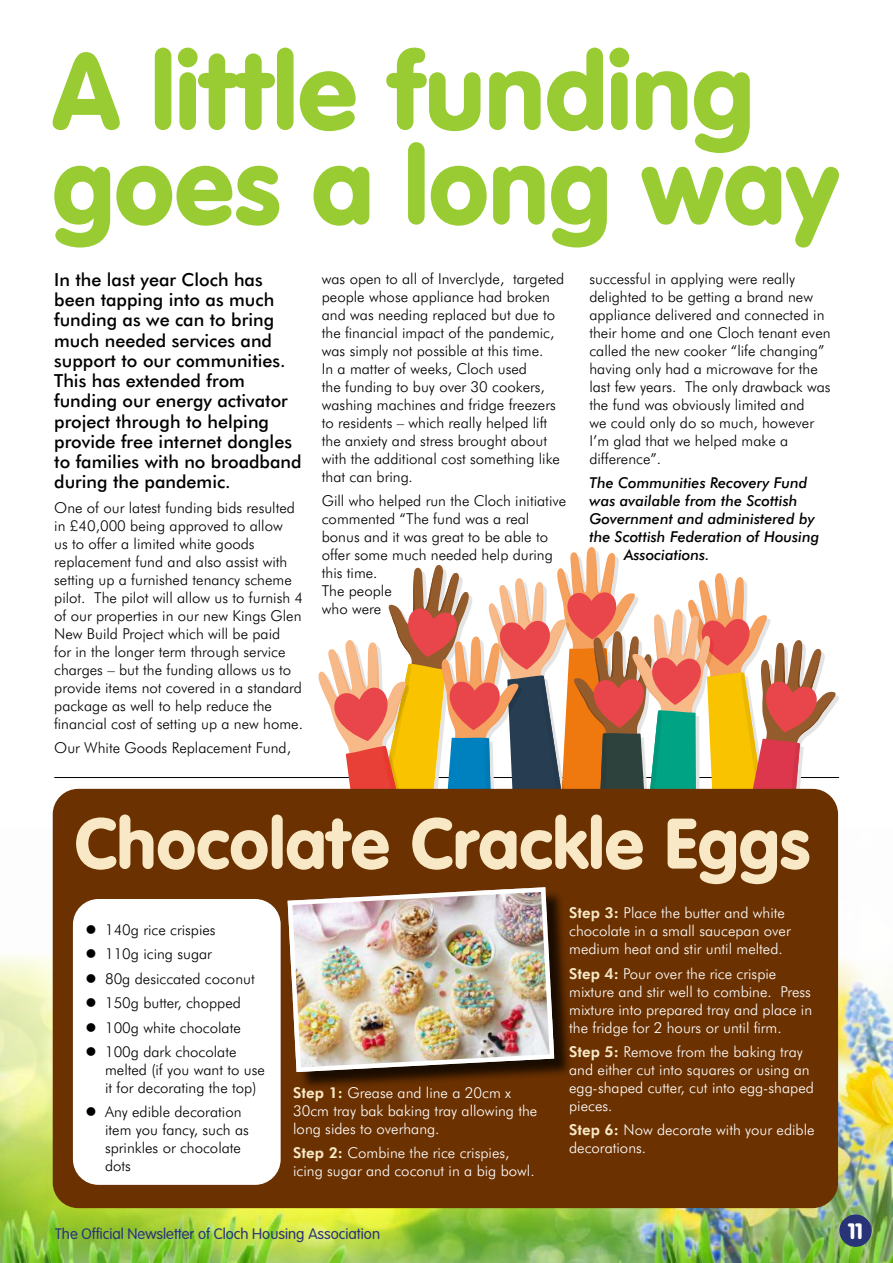
<style>
.page{position:relative;width:893px;height:1263px;background:#fff}
.page>*{position:absolute;margin:0;border:0;box-sizing:border-box;transform-origin:0 0}
.t1{font:900 106.2px/94.5px "VAG Rounded";letter-spacing:.01em;color:#9c3}
.t2{font:900 70.2px "VAG Rounded";letter-spacing:.01em;color:#f8e8c6}
.t3{font:900 21.9px "VAG Rounded";color:#fff}
.t4{font:500 18px/20.2px "Futura BT";color:#000}
.t5{font:300 15px/18px "Futura BT";color:#000}
.t6{font:300 15px/18px "Futura BT";color:#fff}
.t7{font:italic 500 15px "Futura BT";color:#000}
.t8{font:300 15px "VAG Rounded";color:#293377}
.s1{font-weight:800;color:#f8e8c6}
</style>
<div class="page">
<img style="left:0;top:828px;width:893px;height:435px">
<hr style="left:54px;top:777px;width:785px;height:1px;background:#000">
<svg style="left:311px;top:547px;width:529px;height:243px"></svg>
<div style="left:839px;top:1214px;width:33px;height:33px;background:#293377;border-radius:50%"></div>
<div style="left:53px;top:789px;width:785px;height:419px;background:#6b3100;border-radius:26px"></div>
<div style="left:73px;top:899px;width:208px;height:286px;background:#fff;border-radius:26px"></div>
<div style="left:290px;top:890px;width:283px;height:200px;background:#000;opacity:.75"></div>
<img style="left:287px;top:887px;width:270px;height:187px">
<h1 class="t1" style="left:53px;top:43px;width:788px">A little funding goes a long way</h1>
<p class="t4" style="left:54px;top:269px;width:249px">In the last year Cloch has been tapping into as much funding as we can to bring much needed services and support to our communities.<br>This has extended from funding our energy activator project through to helping provide free internet dongles to families with no broadband during the pandemic.</p>
<p class="t5" style="left:54px;top:498px;width:250px">One of our latest funding bids resulted in £40,000 being approved to allow<br>us to offer a limited white goods replacement fund and also assist with setting up a furnished tenancy scheme pilot. The pilot will allow us to furnish 4 of our properties in our new Kings Glen New Build Project which will be paid<br>for in the longer term through service charges – but the funding allows us to provide items not covered in a standard package as well to help reduce the financial cost of setting up a new home.</p>
<p class="t5" style="left:54px;top:739px;width:238px">Our White Goods Replacement Fund,</p>
<p class="t5" style="left:322px;top:269px;width:244px">was open to all of Inverclyde, targeted people whose appliance had broken and was needing replaced but due to the financial impact of the pandemic, was simply not possible at this time.<br>In a matter of weeks, Cloch used<br>the funding to buy over 30 cookers, washing machines and fridge freezers to residents – which really helped lift the anxiety and stress brought about with the additional cost something like that can bring.</p>
<p class="t5" style="left:322px;top:492px;width:246px">Gill who helped run the Cloch initiative commented “The fund was a real bonus and it was great to be able to offer some much needed help during this time.<br>The people<br>who were</p>
<p class="t5" style="left:589px;top:269px;width:243px">successful in applying were really delighted to be getting a brand new appliance delivered and connected in their home and one Cloch tenant even called the new cooker “life changing” having only had a microwave for the last few years. The only drawback was the fund was obviously limited and<br>we could only do so much, however<br>I’m glad that we helped make a difference”.</p>
<p class="t7" style="left:589px;top:474px;width:219px">The Communities Recovery Fund</p>
<p class="t7" style="left:589px;top:492px;width:209px">was available from the Scottish</p>
<p class="t7" style="left:589px;top:510px;width:227px">Government and administered by</p>
<p class="t7" style="left:589px;top:528px;width:231px">the Scottish Federation of Housing</p>
<p class="t7" style="left:624px;top:546px;width:87px">Associations.</p>
<h2 class="t2" style="left:75px;top:801px;width:737px">Chocolate Crackle Eggs</h2>
<p class="t5" style="left:86px;top:920px;width:132px">● 140g rice crispies</p>
<p class="t5" style="left:86px;top:945px;width:128px">● 110g icing sugar</p>
<p class="t5" style="left:86px;top:969px;width:171px">● 80g desiccated coconut</p>
<p class="t5" style="left:86px;top:994px;width:157px">● 150g butter, chopped</p>
<p class="t5" style="left:86px;top:1018px;width:157px">● 100g white chocolate</p>
<p class="t5" style="left:105px;top:1042px;width:161px;text-indent:-20px">● 100g dark chocolate melted (if you want to use it for decorating the top)</p>
<p class="t5" style="left:105px;top:1103px;width:145px;text-indent:-20px">● Any edible decoration item you fancy, such as sprinkles or chocolate dots</p>
<p class="t6" style="left:569px;top:904px;width:223px"><span class="s1">Step 3:</span> Place the butter and white chocolate in a small saucepan over medium heat and stir until melted.</p>
<p class="t6" style="left:569px;top:964px;width:244px"><span class="s1">Step 4:</span> Pour over the rice crispie mixture and stir well to combine. Press mixture into prepared tray and place in the fridge for 2 hours or until firm.</p>
<p class="t6" style="left:569px;top:1042px;width:246px"><span class="s1">Step 5:</span> Remove from the baking tray and either cut into squares or using an egg-shaped cutter, cut into egg-shaped pieces.</p>
<p class="t6" style="left:569px;top:1121px;width:247px"><span class="s1">Step 6:</span> Now decorate with your edible decorations.</p>
<p class="t6" style="left:293px;top:1083px;width:246px"><span class="s1">Step 1:</span> Grease and line a 20cm x<br>30cm tray bak baking tray allowing the long sides to overhang.</p>
<p class="t6" style="left:293px;top:1143px;width:243px"><span class="s1">Step 2:</span> Combine the rice crispies, icing sugar and coconut in a big bowl.</p>
<p class="t8" style="left:55px;top:1225px;width:326px">The Official Newsletter of Cloch Housing Association</p>
<h3 class="t3" style="left:848px;top:1218px;width:16px">11</h3>
</div>
